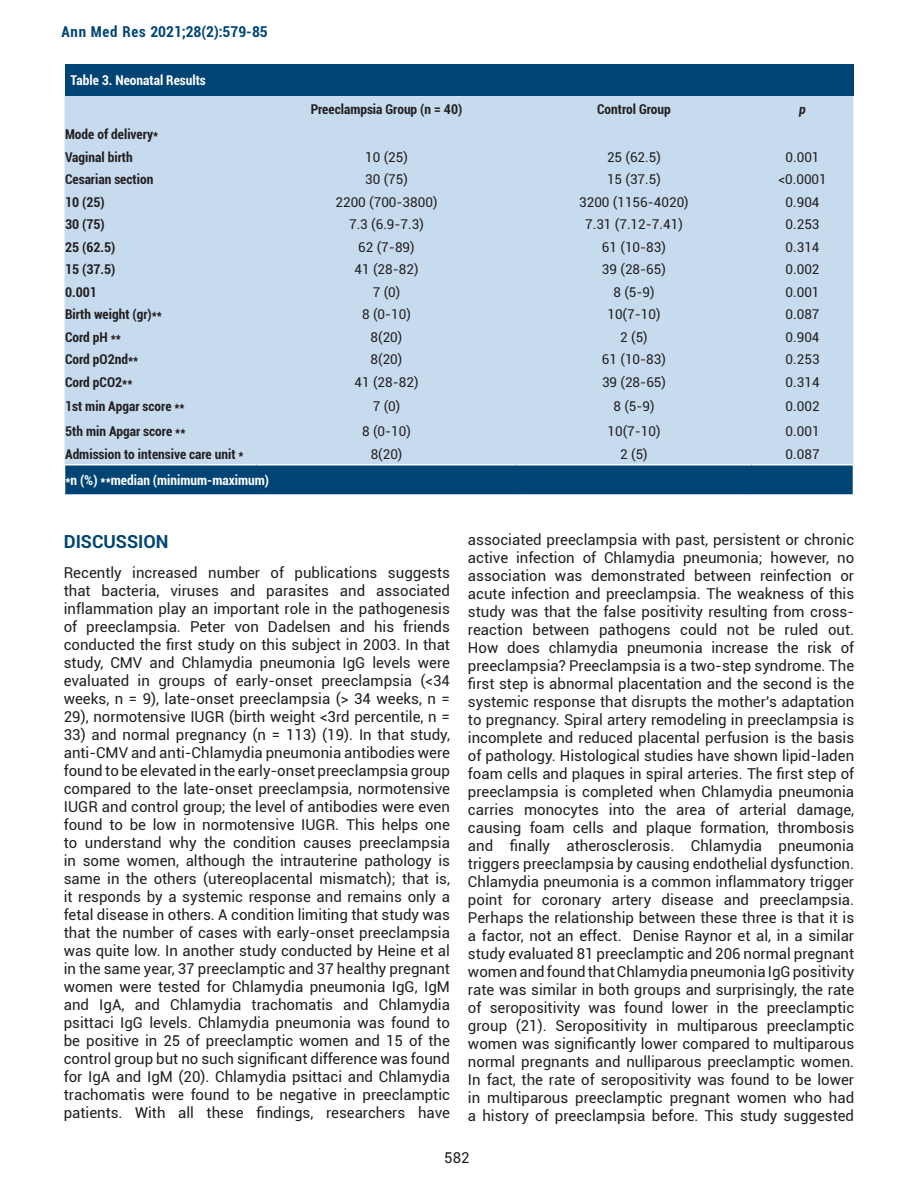
<style>
.page{position:relative;width:918px;height:1188px;background:#fff}
.page>*{position:absolute;margin:0;border:0;box-sizing:border-box;transform-origin:0 0}
.t1{font:700 18px "Roboto";color:#004475}
.t2{font:15px/18px "Roboto";color:#231f20;text-align:justify}
.t3{font:700 condensed 15px "Roboto";color:#004475}
.t4{font:13.5px "Roboto";color:#231f20}
.t5{font:700 condensed 13.5px/23.2px "Roboto";color:#231f20}
.t6{font:700 condensed 13.5px "Roboto";color:#fff}
.t7{font:italic 700 condensed 13.5px "Roboto";color:#231f20}
</style>
<div class="page">
<div style="left:65px;top:65px;width:788px;height:31px;background:#004475"></div>
<div style="left:65px;top:96px;width:788px;height:368px;background:#c7dbef"></div>
<div style="left:65px;top:465px;width:788px;height:30px;background:#004475"></div>
<hr style="left:64px;top:464px;width:193px;height:2px;background:#fff">
<hr style="left:257px;top:464px;width:259px;height:2px;background:#fff">
<hr style="left:516px;top:464px;width:236px;height:2px;background:#fff">
<hr style="left:752px;top:464px;width:102px;height:2px;background:#fff">
<hr style="left:64px;top:494px;width:193px;height:2px;background:#fff">
<hr style="left:257px;top:494px;width:259px;height:2px;background:#fff">
<hr style="left:516px;top:494px;width:236px;height:2px;background:#fff">
<hr style="left:752px;top:494px;width:102px;height:2px;background:#fff">
<p class="t3" style="left:61px;top:21px;width:208px">Ann Med Res 2021;28(2):579-85</p>
<p class="t6" style="left:71px;top:71px;width:137px">Table 3. Neonatal Results</p>
<p class="t5" style="left:65px;top:122px;width:95px">Mode of delivery*<br>Vaginal birth</p>
<p class="t5" style="left:311px;top:97px;width:153px">Preeclampsia Group (n = 40)</p>
<p class="t5" style="left:597px;top:97px;width:75px">Control Group</p>
<p class="t7" style="left:799px;top:100px;width:8px">p</p>
<p class="t4" style="left:365px;top:148px;width:44px">10 (25)</p>
<p class="t4" style="left:607px;top:148px;width:55px">25 (62.5)</p>
<p class="t4" style="left:786px;top:148px;width:36px">0.001</p>
<p class="t5" style="left:65px;top:167px;width:90px">Cesarian section</p>
<p class="t4" style="left:365px;top:170px;width:44px">30 (75)</p>
<p class="t4" style="left:607px;top:170px;width:55px">15 (37.5)</p>
<p class="t4" style="left:778px;top:170px;width:50px">&lt;0.0001</p>
<p class="t5" style="left:65px;top:190px;width:41px">10 (25)</p>
<p class="t4" style="left:335px;top:193px;width:104px">2200 (700-3800)</p>
<p class="t4" style="left:579px;top:193px;width:111px">3200 (1156-4020)</p>
<p class="t4" style="left:786px;top:193px;width:36px">0.904</p>
<p class="t5" style="left:65px;top:212px;width:41px">30 (75)</p>
<p class="t4" style="left:349px;top:215px;width:76px">7.3 (6.9-7.3)</p>
<p class="t4" style="left:585px;top:215px;width:99px">7.31 (7.12-7.41)</p>
<p class="t4" style="left:786px;top:215px;width:36px">0.253</p>
<p class="t5" style="left:65px;top:235px;width:52px">25 (62.5)</p>
<p class="t4" style="left:358px;top:238px;width:58px">62 (7-89)</p>
<p class="t4" style="left:602px;top:238px;width:66px">61 (10-83)</p>
<p class="t4" style="left:786px;top:238px;width:36px">0.314</p>
<p class="t5" style="left:65px;top:257px;width:52px">15 (37.5)</p>
<p class="t4" style="left:354px;top:260px;width:66px">41 (28-82)</p>
<p class="t4" style="left:602px;top:260px;width:66px">39 (28-65)</p>
<p class="t4" style="left:786px;top:260px;width:36px">0.002</p>
<p class="t5" style="left:65px;top:280px;width:33px">0.001</p>
<p class="t4" style="left:373px;top:282px;width:29px">7 (0)</p>
<p class="t4" style="left:613px;top:282px;width:43px">8 (5-9)</p>
<p class="t4" style="left:786px;top:282px;width:36px">0.001</p>
<p class="t5" style="left:65px;top:302px;width:98px">Birth weight (gr)**</p>
<p class="t4" style="left:362px;top:305px;width:50px">8 (0-10)</p>
<p class="t4" style="left:607px;top:305px;width:55px">10(7-10)</p>
<p class="t4" style="left:786px;top:305px;width:36px">0.087</p>
<p class="t5" style="left:65px;top:325px;width:58px">Cord pH **</p>
<p class="t4" style="left:371px;top:327px;width:33px">8(20)</p>
<p class="t4" style="left:620px;top:327px;width:29px">2 (5)</p>
<p class="t4" style="left:786px;top:327px;width:36px">0.904</p>
<p class="t5" style="left:65px;top:347px;width:75px">Cord pO2nd**</p>
<p class="t4" style="left:371px;top:350px;width:33px">8(20)</p>
<p class="t4" style="left:602px;top:350px;width:66px">61 (10-83)</p>
<p class="t4" style="left:786px;top:350px;width:36px">0.253</p>
<p class="t5" style="left:65px;top:370px;width:69px">Cord pCO2**</p>
<p class="t4" style="left:355px;top:372px;width:66px">41 (28-82)</p>
<p class="t4" style="left:602px;top:372px;width:66px">39 (28-65)</p>
<p class="t4" style="left:786px;top:372px;width:36px">0.314</p>
<p class="t5" style="left:65px;top:394px;width:121px">1st min Apgar score **</p>
<p class="t4" style="left:373px;top:397px;width:29px">7 (0)</p>
<p class="t4" style="left:613px;top:397px;width:43px">8 (5-9)</p>
<p class="t4" style="left:786px;top:397px;width:36px">0.002</p>
<p class="t5" style="left:65px;top:419px;width:122px">5th min Apgar score **</p>
<p class="t4" style="left:362px;top:422px;width:50px">8 (0-10)</p>
<p class="t4" style="left:608px;top:422px;width:55px">10(7-10)</p>
<p class="t4" style="left:786px;top:422px;width:36px">0.001</p>
<p class="t5" style="left:65px;top:442px;width:180px">Admission to intensive care unit *</p>
<p class="t4" style="left:371px;top:444px;width:33px">8(20)</p>
<p class="t4" style="left:620px;top:444px;width:29px">2 (5)</p>
<p class="t4" style="left:786px;top:444px;width:36px">0.087</p>
<p class="t6" style="left:65px;top:471px;width:205px">*n (%) **median (minimum-maximum)</p>
<p class="t1" style="left:64px;top:528px;width:106px">DISCUSSION</p>
<p class="t2" style="left:64px;top:563px;width:388px">Recently increased number of publications suggests that bacteria, viruses and parasites and associated inflammation play an important role in the pathogenesis of preeclampsia. Peter von Dadelsen and his friends conducted the first study on this subject in 2003. In that study, CMV and Chlamydia pneumonia IgG levels were evaluated in groups of early-onset preeclampsia (&lt;34 weeks, n = 9), late-onset preeclampsia (&gt; 34 weeks, n = 29), normotensive IUGR (birth weight &lt;3rd percentile, n =</p>
<p class="t2" style="left:64px;top:725px;width:388px">33) and normal pregnancy (n = 113) (19). In that study, anti-CMV and anti-Chlamydia pneumonia antibodies were found to be elevated in the early-onset preeclampsia group compared to the late-onset preeclampsia, normotensive IUGR and control group; the level of antibodies were even found to be low in normotensive IUGR. This helps one to understand why the condition causes preeclampsia in some women, although the intrauterine pathology is same in the others (utereoplacental mismatch); that is, it responds by a systemic response and remains only a fetal disease in others. A condition limiting that study was that the number of cases with early-onset preeclampsia was quite low. In another study conducted by Heine et al in the same year, 37 preeclamptic and 37 healthy pregnant women were tested for Chlamydia pneumonia IgG, IgM and IgA, and Chlamydia trachomatis and Chlamydia psittaci IgG levels. Chlamydia pneumonia was found to be positive in 25 of preeclamptic women and 15 of the control group but no such significant difference was found for IgA and IgM (20). Chlamydia psittaci and Chlamydia trachomatis were found to be negative in preeclamptic patients. With all these findings, researchers have</p>
<p class="t2" style="left:468px;top:530px;width:388px">associated preeclampsia with past, persistent or chronic active infection of Chlamydia pneumonia; however, no association was demonstrated between reinfection or acute infection and preeclampsia. The weakness of this study was that the false positivity resulting from cross&shy;reaction between pathogens could not be ruled out.<br>How does chlamydia pneumonia increase the risk of preeclampsia? Preeclampsia is a two-step syndrome. The first step is abnormal placentation and the second is the systemic response that disrupts the mother's adaptation to pregnancy. Spiral artery remodeling in preeclampsia is incomplete and reduced placental perfusion is the basis of pathology. Histological studies have shown lipid-laden foam cells and plaques in spiral arteries. The first step of preeclampsia is completed when Chlamydia pneumonia carries monocytes into the area of arterial damage, causing foam cells and plaque formation, thrombosis and finally atherosclerosis. Chlamydia pneumonia triggers preeclampsia by causing endothelial dysfunction.<br>Chlamydia pneumonia is a common inflammatory trigger point for coronary artery disease and preeclampsia.<br>Perhaps the relationship between these three is that it is a factor, not an effect. Denise Raynor et al, in a similar study evaluated 81 preeclamptic and 206 normal pregnant women and found that Chlamydia pneumonia IgG positivity rate was similar in both groups and surprisingly, the rate of seropositivity was found lower in the preeclamptic group (21). Seropositivity in multiparous preeclamptic women was significantly lower compared to multiparous normal pregnants and nulliparous preeclamptic women.<br>In fact, the rate of seropositivity was found to be lower in multiparous preeclamptic pregnant women who had a history of preeclampsia before. This study suggested</p>
<p class="t2" style="left:444px;top:1148px;width:27px">582</p>
</div>
